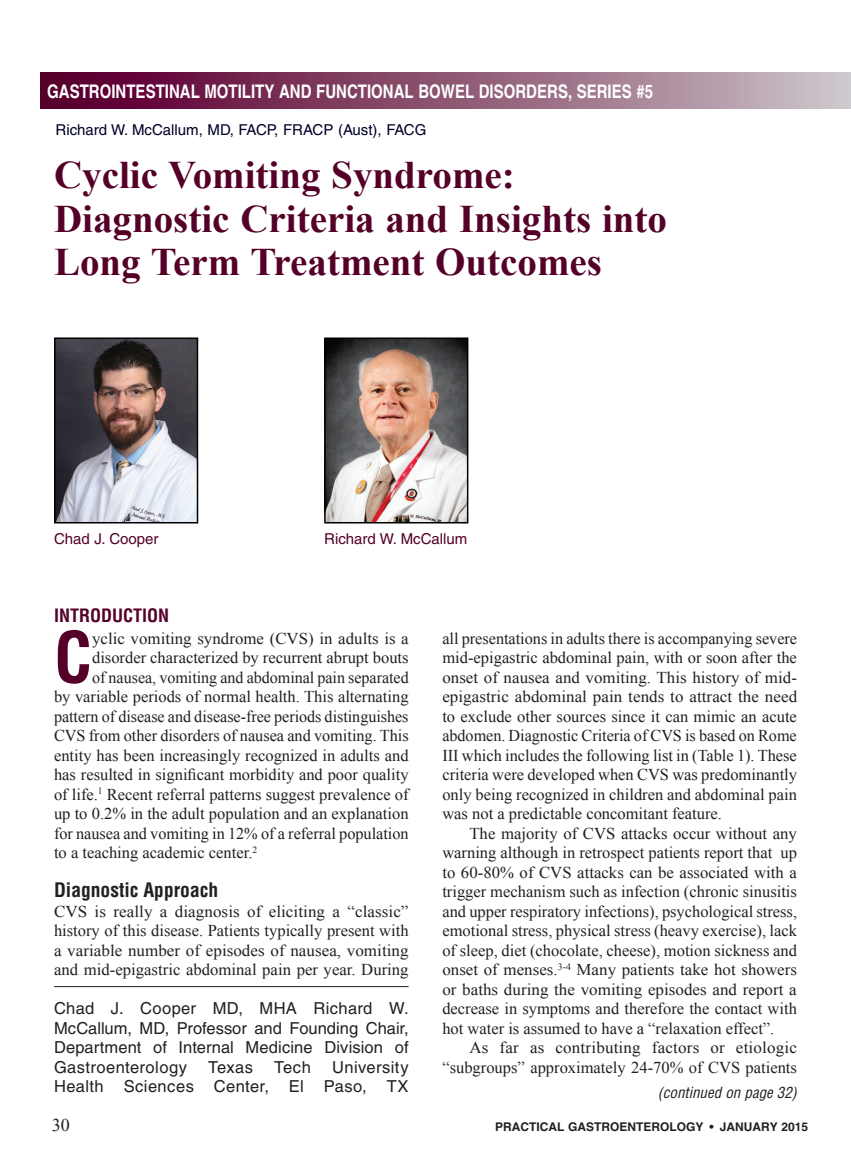
<style>
.page{position:relative;width:851px;height:1161px;background:#fff}
.page>*{position:absolute;margin:0;border:0;box-sizing:border-box;transform-origin:0 0}
.A_Body_Copy-Drop_cap{font:700 condensed 68.55px "Helvetica";color:#540028}
.t1{font:700 39px/43.5px "Times New Roman";color:#540028}
.A_Subhead_first_line{font:700 condensed 19.5px "Helvetica";color:#231f20}
.t2{font:700 18.75px "Helvetica";color:#fff;scale:.8 1}
._1_Head{font:700 condensed 18px "Helvetica";color:#540028}
.A_Bottom_Title_Page{font:18px "Times New Roman";color:#231f20}
.A_Body_Copy-1st_P{font:16.5px/19.5px "Times New Roman";color:#231f20;text-align:justify}
.A_Body_Copy{font:16.5px/19.5px "Times New Roman";color:#231f20;text-align:justify}
.A_Body_Copy-Drop_cap-2{font:16.5px "Times New Roman";color:#231f20}
.author_affiliations{font:16.5px/19.5px "Helvetica";letter-spacing:.02em;color:#231f20;text-align:justify}
.t3{font:15px "Helvetica";color:#000029}
.t4{font:15px "Helvetica";color:#540028}
.Continued{font:italic condensed 15px "Helvetica";color:#231f20}
.A_Bottom_Title_Page-2{font:700 12px "Helvetica";color:#231f20}
</style>
<div class="page">
<div style="left:40px;top:73px;width:810px;height:36px;background:linear-gradient(to right,#540024,#cac2c6)"></div>
<img style="left:327px;top:341px;width:138px;height:180px">
<div style="left:324px;top:338px;width:144px;height:186px;border:2px solid #000001"></div>
<img style="left:57px;top:341px;width:138px;height:180px">
<div style="left:54px;top:338px;width:144px;height:186px;border:2px solid #000001"></div>
<hr style="left:54px;top:986px;width:354px;height:1px;background:#231f20">
<p class="t2" style="left:47px;top:79px;width:758px">GASTROINTESTINAL MOTILITY AND FUNCTIONAL BOWEL DISORDERS, SERIES #5</p>
<p class="t3" style="left:56px;top:121px;width:372px">Richard W. McCallum, MD, FACP, FRACP (Aust), FACG</p>
<h2 class="t1" style="left:54px;top:153px;width:614px">Cyclic Vomiting Syndrome:<br>Diagnostic Criteria and Insights into<br>Long Term Treatment Outcomes</h2>
<p class="t4" style="left:54px;top:530px;width:106px">Chad J. Cooper</p>
<p class="t4" style="left:324px;top:530px;width:145px">Richard W. McCallum</p>
<p class="_1_Head" style="left:54px;top:604px;width:117px">INTRODUCTION</p>
<p class="A_Body_Copy-Drop_cap" style="left:54px;top:615px;width:40px">C</p>
<p class="A_Body_Copy-Drop_cap-2" style="left:92px;top:627px;width:318px">yclic vomiting syndrome (CVS) in adults is a</p>
<p class="A_Body_Copy-Drop_cap-2" style="left:92px;top:646px;width:318px">disorder characterized by recurrent abrupt bouts</p>
<p class="A_Body_Copy-Drop_cap-2" style="left:92px;top:666px;width:318px">of nausea, vomiting and abdominal pain separated</p>
<p class="A_Body_Copy-Drop_cap-2" style="left:54px;top:685px;width:356px">by variable periods of normal health. This alternating</p>
<p class="A_Body_Copy-Drop_cap-2" style="left:54px;top:705px;width:356px">pattern of disease and disease-free periods distinguishes</p>
<p class="A_Body_Copy-Drop_cap-2" style="left:54px;top:724px;width:356px">CVS from other disorders of nausea and vomiting. This</p>
<p class="A_Body_Copy-Drop_cap-2" style="left:54px;top:744px;width:356px">entity has been increasingly recognized in adults and</p>
<p class="A_Body_Copy-Drop_cap-2" style="left:54px;top:763px;width:356px">has resulted in significant morbidity and poor quality</p>
<p class="A_Body_Copy-Drop_cap-2" style="left:54px;top:783px;width:356px">of life.<sup>1</sup> Recent referral patterns suggest prevalence of</p>
<p class="A_Body_Copy-Drop_cap-2" style="left:54px;top:802px;width:356px">up to 0.2% in the adult population and an explanation</p>
<p class="A_Body_Copy-Drop_cap-2" style="left:54px;top:822px;width:356px">for nausea and vomiting in 12% of a referral population</p>
<p class="A_Body_Copy-Drop_cap-2" style="left:54px;top:841px;width:205px">to a teaching academic center.<sup>2</sup></p>
<p class="A_Subhead_first_line" style="left:54px;top:878px;width:166px">Diagnostic Approach</p>
<p class="A_Body_Copy-1st_P" style="left:54px;top:901px;width:356px">CVS is really a diagnosis of eliciting a “classic” history of this disease. Patients typically present with a variable number of episodes of nausea, vomiting and mid-epigastric abdominal pain per year. During</p>
<p class="author_affiliations" style="left:54px;top:998px;width:356px">Chad J. Cooper MD, MHA Richard W.<br>McCallum, MD, Professor and Founding Chair, Department of Internal Medicine Division of Gastroenterology</p>
<p class="author_affiliations" style="left:54px;top:1057px;width:356px;text-align:right">University<br>Health Sciences Center, El Paso, TX</p>
<p class="author_affiliations" style="left:208px;top:1057px;width:46px">Texas</p>
<p class="author_affiliations" style="left:274px;top:1057px;width:38px">Tech</p>
<p class="A_Body_Copy-1st_P" style="left:442px;top:628px;width:356px">all presentations in adults there is accompanying severe mid-epigastric abdominal pain, with or soon after the onset of nausea and vomiting. This history of mid&shy;epigastric abdominal pain tends to attract the need to exclude other sources since it can mimic an acute abdomen. Diagnostic Criteria of CVS is based on Rome III which includes the following list in (Table 1). These criteria were developed when CVS was predominantly only being recognized in children and abdominal pain was not a predictable concomitant feature.</p>
<p class="A_Body_Copy" style="left:442px;top:823px;width:356px;text-indent:27px">The majority of CVS attacks occur without any warning although in retrospect patients report that up to 60-80% of CVS attacks can be associated with a trigger mechanism such as infection (chronic sinusitis and upper respiratory infections), psychological stress, emotional stress, physical stress (heavy exercise), lack of sleep, diet (chocolate, cheese), motion sickness and onset of menses.<sup>3-4</sup> Many patients take hot showers or baths during the vomiting episodes and report a decrease in symptoms and therefore the contact with hot water is assumed to have a “relaxation effect”.</p>
<p class="A_Body_Copy" style="left:442px;top:1037px;width:356px;text-align:right">As far as contributing factors or etiologic “subgroups” approximately 24-70% of CVS patients</p>
<p class="Continued" style="left:657px;top:1083px;width:141px">(continued on page 32)</p>
<p class="A_Bottom_Title_Page" style="left:52px;top:1113px;width:19px">30</p>
<p class="A_Bottom_Title_Page-2" style="left:495px;top:1119px;width:314px">PRACTICAL GASTROENTEROLOGY • JANUARY 2015</p>
</div>
